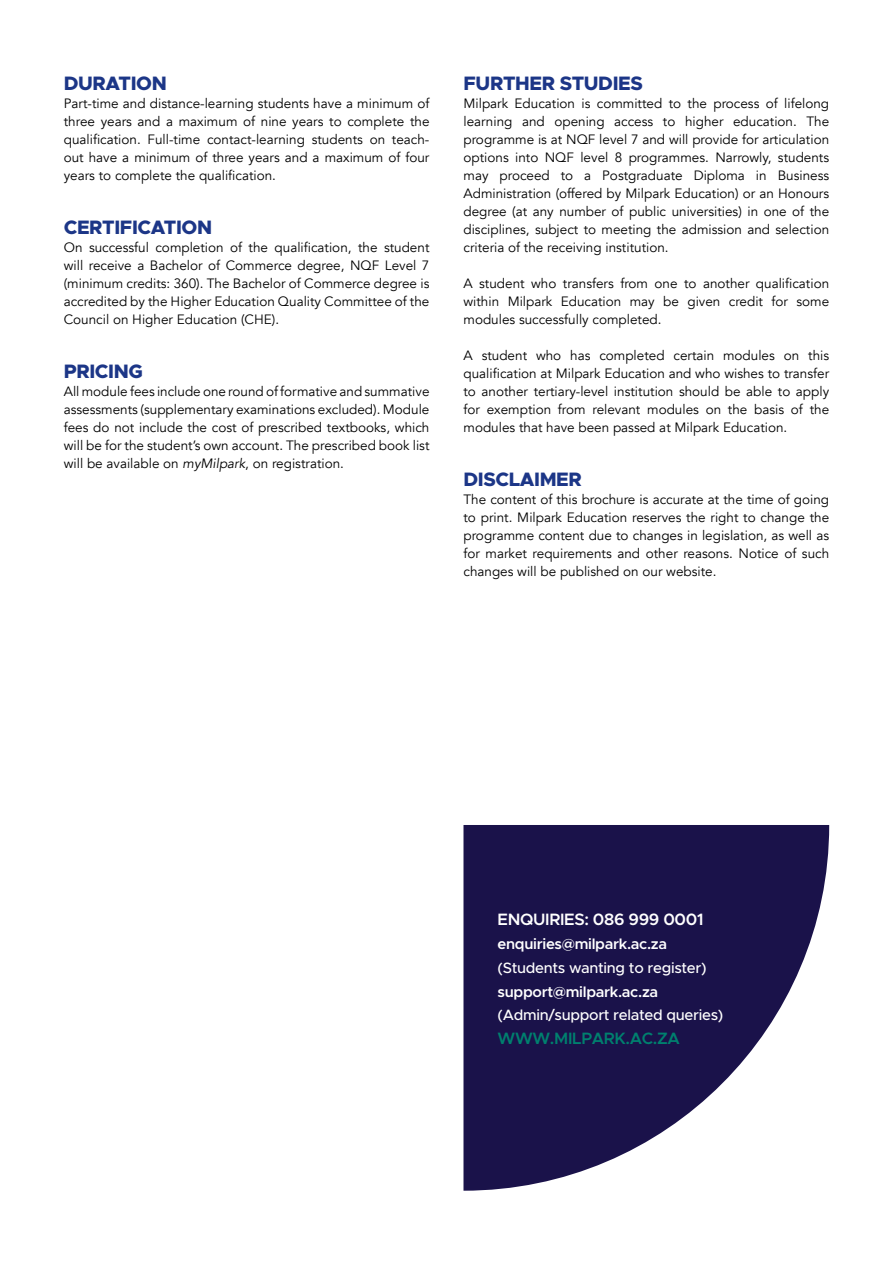
<style>
.page{position:relative;width:893px;height:1263px;background:#fff}
.page>*{position:absolute;margin:0;border:0;box-sizing:border-box;transform-origin:0 0}
.t1{font:800 19.5px "Metropolis";letter-spacing:-.02em;color:#1c3687}
.t2{font:600 16.5px "Metropolis";letter-spacing:-.02em;color:#fff}
.t3{font:600 16.5px "Metropolis";letter-spacing:-.02em;color:#00806e}
.t4{font:500 15px "Metropolis";letter-spacing:-.02em;color:#fff}
.t5{font:600 15px "Metropolis";letter-spacing:-.02em;color:#fff}
.t6{font:13.5px/18px "Avenir";color:#000;text-align:justify}
.s1{font-style:italic}
</style>
<div class="page">
<svg style="left:463px;top:825px;width:366px;height:366px;fill:#1a124a"></svg>
<h1 class="t1" style="left:64px;top:71px;width:105px">DURATION</h1>
<p class="t6" style="left:64px;top:95px;width:367px">Part-time and distance-learning students have a minimum of three years and a maximum of nine years to complete the qualification. Full-time contact-learning students on teach&shy;out have a minimum of three years and a maximum of four years to complete the qualification.</p>
<h1 class="t1" style="left:64px;top:215px;width:150px">CERTIFICATION</h1>
<p class="t6" style="left:64px;top:239px;width:367px">On successful completion of the qualification, the student will receive a Bachelor of Commerce degree, NQF Level 7 (minimum credits: 360). The Bachelor of Commerce degree is accredited by the Higher Education Quality Committee of the Council on Higher Education (CHE).</p>
<h1 class="t1" style="left:64px;top:359px;width:81px">PRICING</h1>
<p class="t6" style="left:64px;top:383px;width:367px">All module fees include one round of formative and summative assessments (supplementary examinations excluded). Module fees do not include the cost of prescribed textbooks, which will be for the student’s own account. The prescribed book list will be available on <span class="s1">myMilpark</span>, on registration.</p>
<h1 class="t1" style="left:463px;top:71px;width:181px">FURTHER STUDIES</h1>
<p class="t6" style="left:463px;top:95px;width:367px">Milpark Education is committed to the process of lifelong learning and opening access to higher education. The programme is at NQF level 7 and will provide for articulation options into NQF level 8 programmes. Narrowly, students may proceed to a Postgraduate Diploma in Business Administration (offered by Milpark Education) or an Honours degree (at any number of public universities) in one of the disciplines, subject to meeting the admission and selection criteria of the receiving institution.</p>
<p class="t6" style="left:463px;top:275px;width:367px">A student who transfers from one to another qualification within Milpark Education may be given credit for some modules successfully completed.</p>
<p class="t6" style="left:463px;top:347px;width:367px">A student who has completed certain modules on this qualification at Milpark Education and who wishes to transfer to another tertiary-level institution should be able to apply for exemption from relevant modules on the basis of the modules that have been passed at Milpark Education.</p>
<h1 class="t1" style="left:463px;top:467px;width:120px">DISCLAIMER</h1>
<p class="t6" style="left:463px;top:491px;width:367px">The content of this brochure is accurate at the time of going to print. Milpark Education reserves the right to change the programme content due to changes in legislation, as well as for market requirements and other reasons. Notice of such changes will be published on our website.</p>
<p class="t2" style="left:497px;top:909px;width:208px">ENQUIRIES: 086 999 0001</p>
<p class="t5" style="left:497px;top:934px;width:171px">enquiries@milpark.ac.za</p>
<p class="t4" style="left:497px;top:958px;width:211px">(Students wanting to register)</p>
<p class="t5" style="left:497px;top:982px;width:162px">support@milpark.ac.za</p>
<p class="t4" style="left:497px;top:1006px;width:227px">(Admin/support related queries)</p>
<p class="t3" style="left:497px;top:1028px;width:184px">WWW.MILPARK.AC.ZA</p>
</div>
